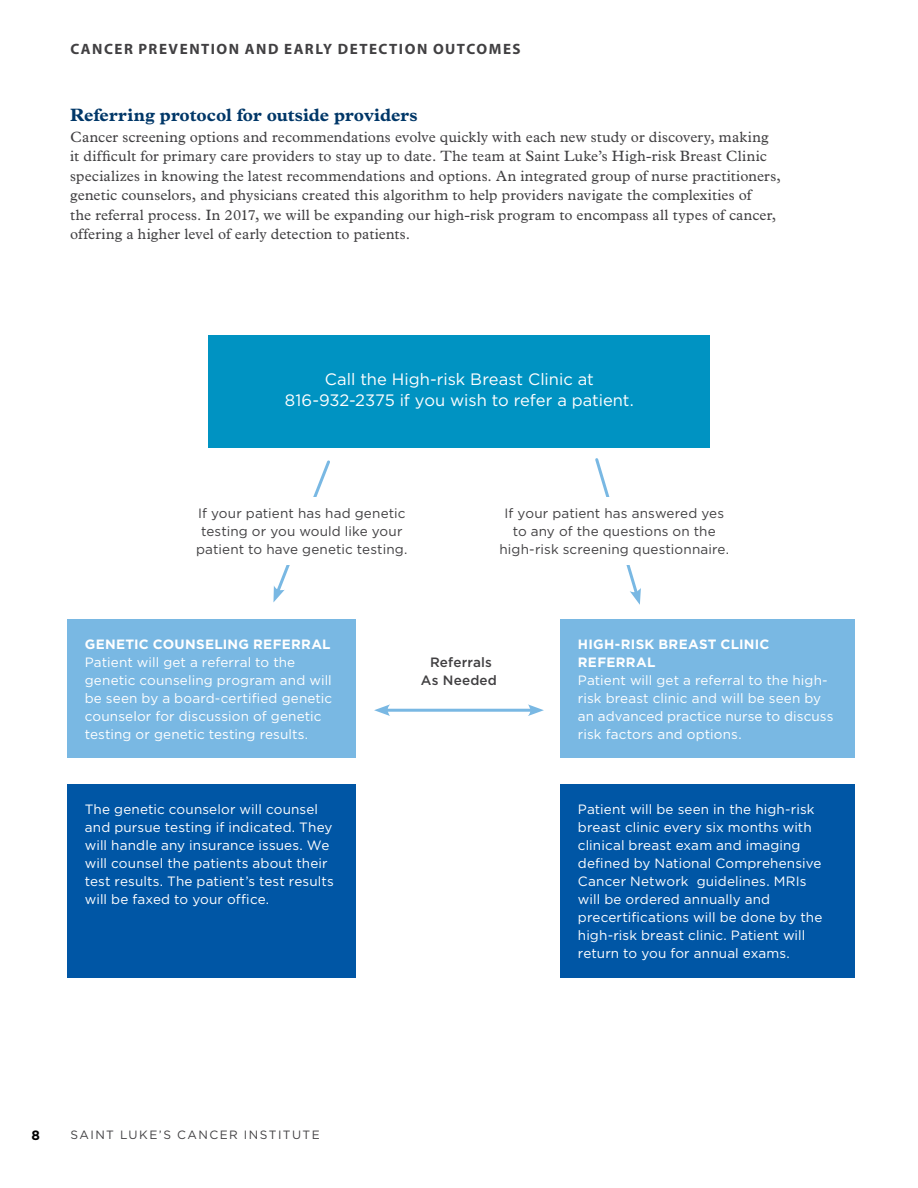
<style>
.page{position:relative;width:918px;height:1188px;background:#fff}
.page>*{position:absolute;margin:0;border:0;box-sizing:border-box;transform-origin:0 0}
.t1{font:700 18px "Plantin Std";color:#003768}
.t2{font:16.5px/21px "Gotham";color:#fff;text-align:center}
.t3{font:15px/19.5px "Plantin Std";letter-spacing:.01em;color:#414042}
.t4{font:700 15px "Myriad Pro";letter-spacing:.1em;color:#414042}
.t5{font:13.5px/18px "Gotham";letter-spacing:.01em;color:#fff}
.t6{font:13.5px/18px "Gotham";letter-spacing:.01em;color:#414042;text-align:center}
.t7{font:700 13.5px/18px "Gotham";letter-spacing:.02em;color:#fff}
.t8{font:500 13.5px/18px "Gotham";letter-spacing:.015em;color:#414042;text-align:center}
.t9{font:700 13.5px "Gotham";color:#000}
.t10{font:12px "Gotham";letter-spacing:.12em;color:#414042}
</style>
<div class="page">
<div style="left:208px;top:335px;width:502px;height:112px;background:#0093c2"></div>
<div style="left:560px;top:619px;width:295px;height:139px;background:#79b8e3"></div>
<div style="left:560px;top:784px;width:295px;height:193px;background:#0056a5"></div>
<div style="left:67px;top:619px;width:289px;height:139px;background:#79b8e3"></div>
<div style="left:67px;top:784px;width:289px;height:193px;background:#0056a5"></div>
<hr style="left:384px;top:709px;width:150px;height:3px;background:#79b8e3">
<svg style="left:374px;top:704px;width:16px;height:12px"></svg>
<svg style="left:528px;top:704px;width:16px;height:12px"></svg>
<svg style="left:595px;top:458px;width:46px;height:147px"></svg>
<svg style="left:273px;top:460px;width:57px;height:142px"></svg>
<div style="left:235px;top:497px;width:138px;height:68px;background:#fff"></div>
<div style="left:544px;top:497px;width:138px;height:68px;background:#fff"></div>
<p class="t4" style="left:70px;top:39px;width:452px">CANCER PREVENTION AND EARLY DETECTION OUTCOMES</p>
<h1 class="t1" style="left:70px;top:104px;width:349px">Referring protocol for outside providers</h1>
<p class="t3" style="left:70px;top:127px;width:712px">Cancer screening options and recommendations evolve quickly with each new study or discovery, making it difficult for primary care providers to stay up to date. The team at Saint Luke’s High-risk Breast Clinic specializes in knowing the latest recommendations and options. An integrated group of nurse practitioners, genetic counselors, and physicians created this algorithm to help providers navigate the complexities of<br>the referral process. In 2017, we will be expanding our high-risk program to encompass all types of cancer, offering a higher level of early detection to patients.</p>
<p class="t2" style="left:285px;top:369px;width:350px">Call the High-risk Breast Clinic at<br>816-932-2375 if you wish to refer a patient.</p>
<p class="t6" style="left:196px;top:504px;width:213px">If your patient has had genetic testing or you would like your patient to have genetic testing.</p>
<p class="t6" style="left:500px;top:504px;width:231px">If your patient has answered yes to any of the questions on the high-risk screening questionnaire.</p>
<p class="t7" style="left:85px;top:635px;width:247px">GENETIC COUNSELING REFERRAL</p>
<p class="t5" style="left:85px;top:653px;width:249px">Patient will get a referral to the genetic counseling program and will be seen by a board-certified genetic counselor for discussion of genetic testing or genetic testing results.</p>
<p class="t5" style="left:85px;top:800px;width:250px">The genetic counselor will counsel and pursue testing if indicated. They will handle any insurance issues. We will counsel the patients about their test results. The patient’s test results will be faxed to your office.</p>
<p class="t9" style="left:31px;top:1127px;width:10px">8</p>
<p class="t10" style="left:71px;top:1128px;width:251px">SAINT LUKE’S CANCER INSTITUTE</p>
<p class="t8" style="left:421px;top:652px;width:78px">Referrals<br>As Needed</p>
<p class="t7" style="left:578px;top:635px;width:193px">HIGH-RISK BREAST CLINIC<br>REFERRAL</p>
<p class="t5" style="left:578px;top:671px;width:257px">Patient will get a referral to the high&shy;risk breast clinic and will be seen by an advanced practice nurse to discuss risk factors and options.</p>
<p class="t5" style="left:578px;top:800px;width:246px">Patient will be seen in the high-risk breast clinic every six months with clinical breast exam and imaging defined by National Comprehensive Cancer Network guidelines. MRIs will be ordered annually and precertifications will be done by the high-risk breast clinic. Patient will return to you for annual exams.</p>
</div>
